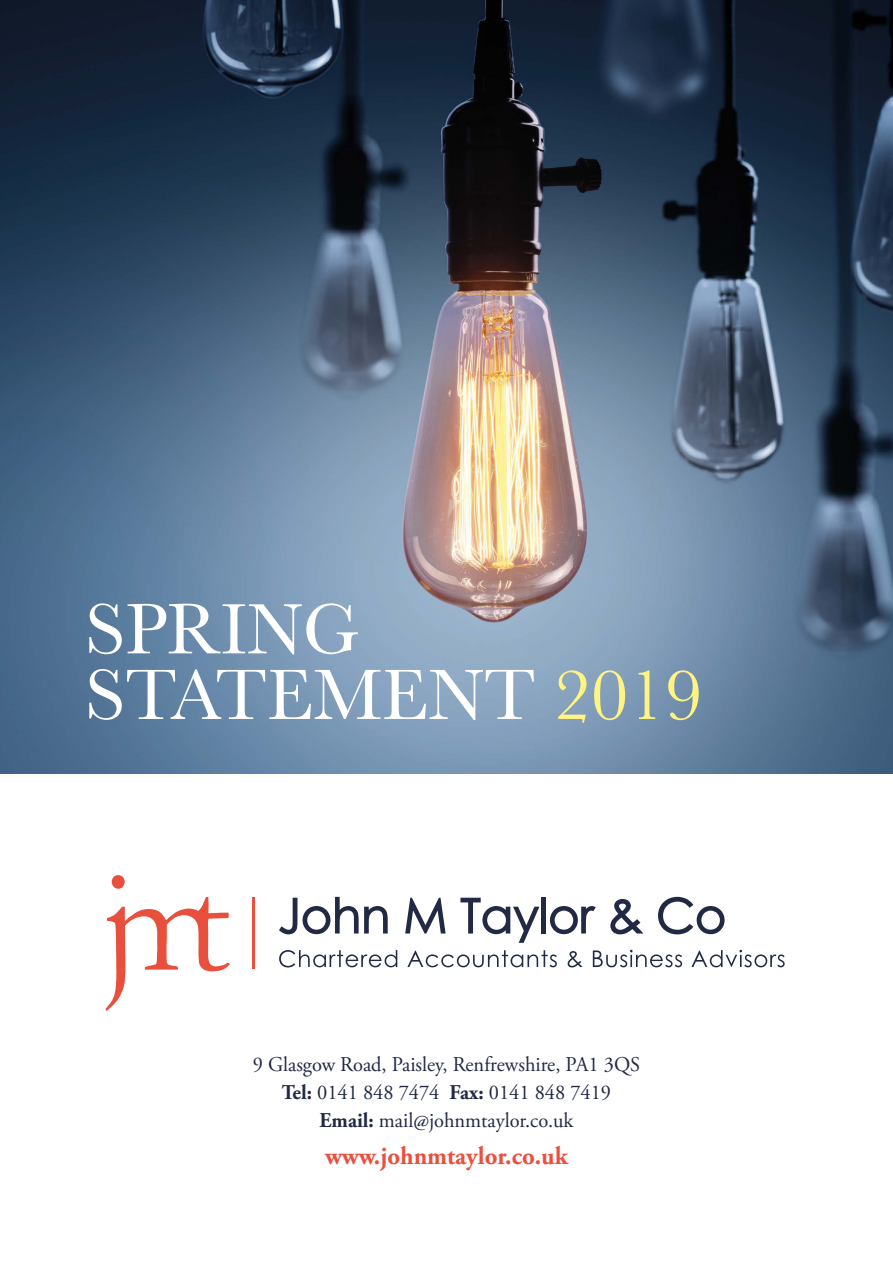
<style>
.page{position:relative;width:893px;height:1263px;background:#fff}
.page>*{position:absolute;margin:0;border:0;box-sizing:border-box;transform-origin:0 0}
.t1{font:74.1px/65.6px "Baskerville";color:#fff}
.brf_Subhead{font:700 25.5px "Adobe Garamond Pro";color:#ea503d}
.brf_Subhead-2{font:21px "Adobe Garamond Pro";color:#212844}
.s1{color:#fff482}
.s2{font-weight:700}
</style>
<div class="page">
<img style="left:0;top:0;width:893px;height:774px">
<svg style="left:279px;top:950px;width:118px;height:17px"></svg>
<svg style="left:407px;top:950px;width:150px;height:17px"></svg>
<svg style="left:568px;top:951px;width:14px;height:16px"></svg>
<svg style="left:593px;top:950px;width:89px;height:17px"></svg>
<svg style="left:691px;top:950px;width:94px;height:17px"></svg>
<svg style="left:105px;top:875px;width:125px;height:136px"></svg>
<hr style="left:253px;top:897px;width:2px;height:72px;background:#e94f3d">
<svg style="left:279px;top:898px;width:18px;height:36px"></svg>
<svg style="left:303px;top:897px;width:85px;height:37px"></svg>
<svg style="left:405px;top:898px;width:41px;height:35px"></svg>
<svg style="left:460px;top:898px;width:79px;height:45px"></svg>
<div style="left:541px;top:897px;width:5px;height:36px;background:#222944"></div>
<svg style="left:550px;top:906px;width:46px;height:28px"></svg>
<svg style="left:610px;top:899px;width:33px;height:35px"></svg>
<svg style="left:658px;top:897px;width:67px;height:37px"></svg>
<p class="t1" style="left:85px;top:598px;width:618px">SPRING<br>STATEMENT <span class="s1">2019</span></p>
<p class="brf_Subhead-2" style="left:253px;top:1052px;width:389px">9 Glasgow Road, Paisley, Renfrewshire, PA1 3QS</p>
<p class="brf_Subhead-2" style="left:282px;top:1080px;width:331px"><span class="s2">Tel:</span> 0141 848 7474 <span class="s2">Fax:</span> 0141 848 7419</p>
<p class="brf_Subhead-2" style="left:320px;top:1108px;width:255px"><span class="s2">Email:</span> mail@johnmtaylor.co.uk</p>
<p class="brf_Subhead" style="left:325px;top:1141px;width:244px">www.johnmtaylor.co.uk</p>
</div>
